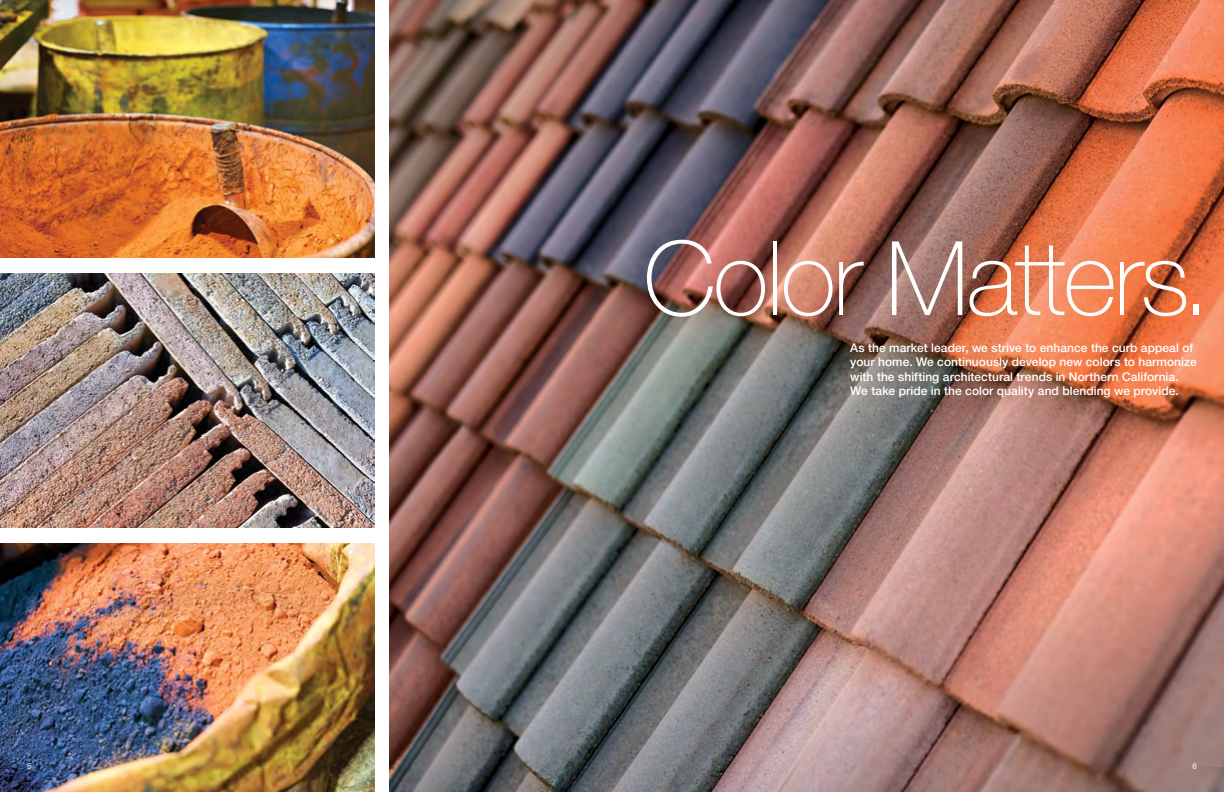
<style>
.page{position:relative;width:1224px;height:792px;background:#fff}
.page>*{position:absolute;margin:0;border:0;box-sizing:border-box;transform-origin:0 0}
.t1{font:100 103px "Helvetica Neue LT Std";letter-spacing:-.025em;color:#fff}
.t2{font:500 12px/14.4px "Helvetica Neue LT Std";letter-spacing:.005em;color:#fff}
.t3{font:8px "Helvetica Neue LT Std";color:#fff}
</style>
<div class="page">
<img style="left:0;top:0;width:374px;height:258px">
<img style="left:0;top:273px;width:374px;height:254px">
<img style="left:0;top:544px;width:374px;height:248px">
<img style="left:612px;top:0;width:612px;height:792px">
<img style="left:390px;top:0;width:222px;height:792px">
<h1 class="t1" style="left:643px;top:220px;width:569px">Color Matters.</h1>
<p class="t2" style="left:850px;top:340px;width:348px">As the market leader, we strive to enhance the curb appeal of your home. We continuously develop new colors to harmonize with the shifting architectural trends in Northern California.<br>We take pride in the color quality and blending we provide.</p>
<p class="t3" style="left:27px;top:762px;width:6px">5</p>
<p class="t3" style="left:1193px;top:762px;width:6px">6</p>
</div>
